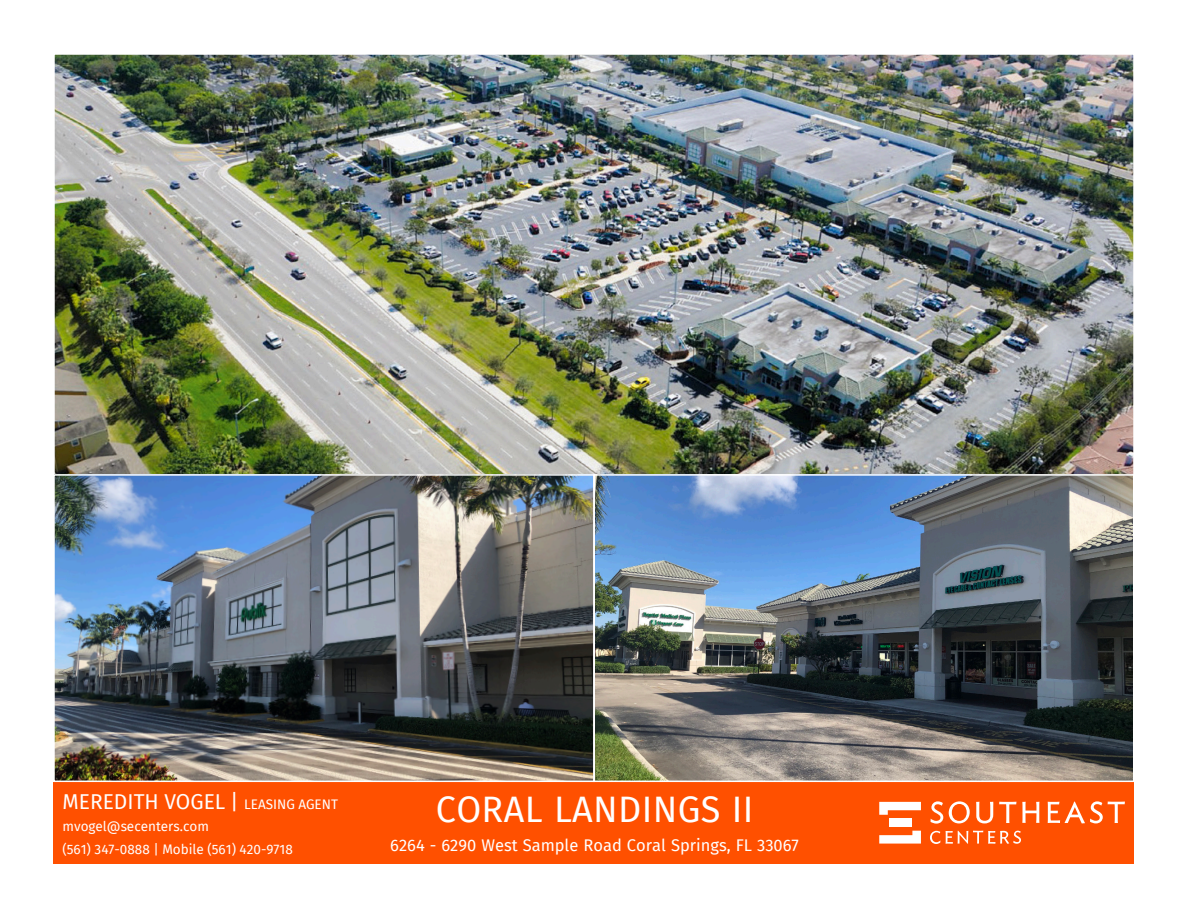
<style>
.page{position:relative;width:1188px;height:918px;background:#fff}
.page>*{position:absolute;margin:0;border:0;box-sizing:border-box;transform-origin:0 0}
.t1{font:36px "Fira Sans";letter-spacing:.01em;color:#fff}
.t2{font:21px "Fira Sans";color:#fff}
.t3{font:16.5px "Fira Sans";color:#fff}
.t4{font:13.5px/22.5px "Fira Sans";color:#fff}
.s1{font-size:13.5px}
</style>
<div class="page">
<div style="left:54px;top:782px;width:1080px;height:82px;background:#ff5000"></div>
<img style="left:56px;top:56px;width:1076px;height:417px">
<img style="left:56px;top:477px;width:536px;height:302px">
<div style="left:53px;top:474px;width:542px;height:308px;border:2px solid #fff"></div>
<img style="left:596px;top:477px;width:536px;height:302px">
<div style="left:593px;top:474px;width:542px;height:308px;border:2px solid #fff"></div>
<svg style="left:931px;top:801px;width:12px;height:23px"></svg>
<svg style="left:949px;top:801px;width:21px;height:22px"></svg>
<svg style="left:976px;top:802px;width:17px;height:21px"></svg>
<svg style="left:999px;top:802px;width:40px;height:21px"></svg>
<svg style="left:1048px;top:801px;width:77px;height:22px"></svg>
<svg style="left:930px;top:831px;width:10px;height:13px"></svg>
<svg style="left:946px;top:831px;width:75px;height:13px"></svg>
<svg style="left:879px;top:831px;width:42px;height:13px"></svg>
<svg style="left:879px;top:802px;width:42px;height:13px"></svg>
<div style="left:889px;top:819px;width:23px;height:8px;background:#fff"></div>
<h2 class="t2" style="left:62px;top:789px;width:277px">MEREDITH VOGEL | <span class="s1">LEASING AGENT</span></h2>
<p class="t4" style="left:62px;top:815px;width:232px">mvogel@secenters.com<br>(561) 347-0888 | Mobile (561) 420-9718</p>
<h1 class="t1" style="left:436px;top:789px;width:319px">CORAL LANDINGS II</h1>
<p class="t3" style="left:390px;top:835px;width:410px">6264 - 6290 West Sample Road Coral Springs, FL 33067</p>
</div>
